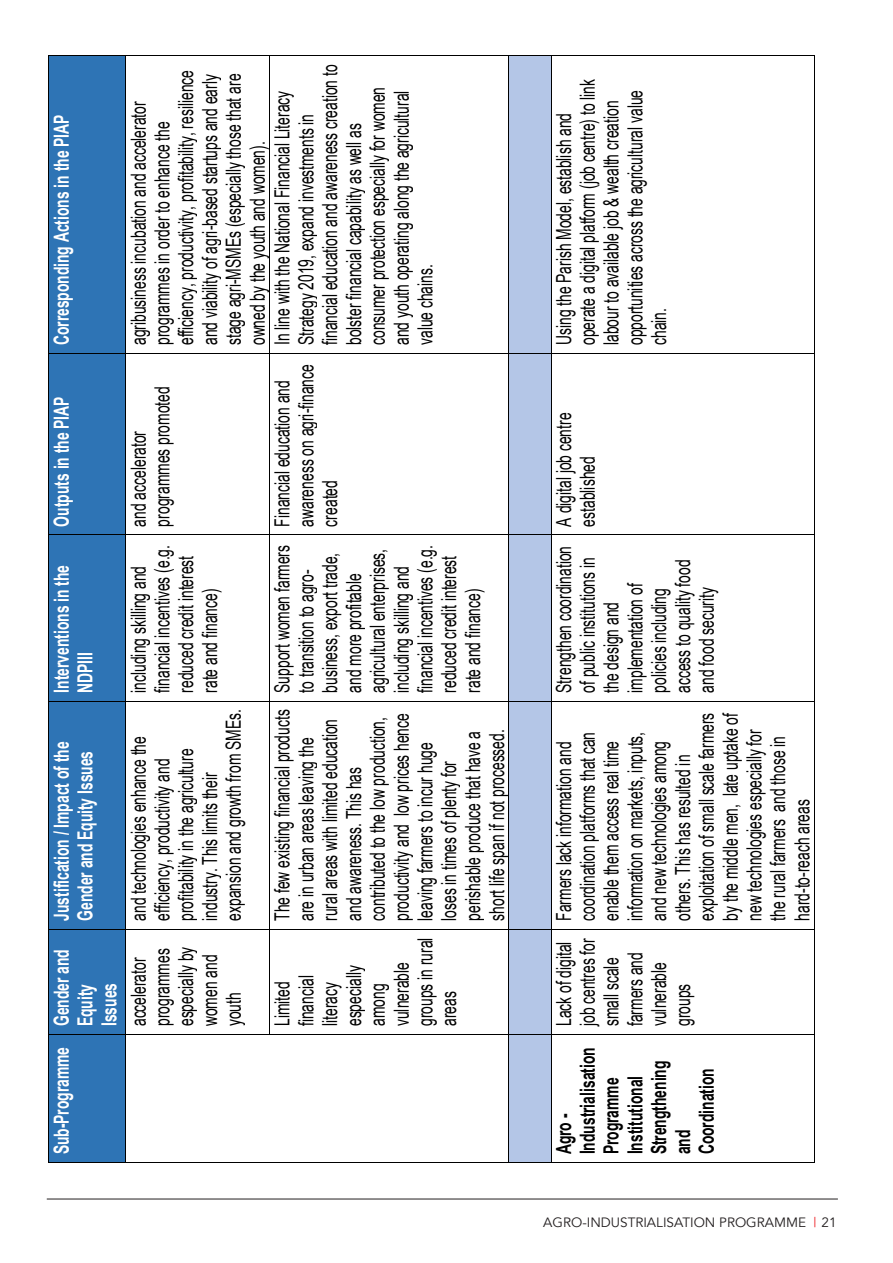
<style>
.page{position:relative;width:893px;height:1263px;background:#fff}
.page>*{position:absolute;margin:0;border:0;box-sizing:border-box;transform-origin:0 0}
.t1{font:20.85px/23.9px "Arial Narrow";color:#000;scale:.81 1}
.t2{font:700 20.85px/23.9px "Arial Narrow";color:#fff;scale:.81 1}
.t3{font:700 20.85px/23.9px "Arial Narrow";color:#000;scale:.81 1}
.t4{font:13.5px "Avenir";color:#231f20}
.s1{color:#ee1d23}
</style>
<div class="page">
<hr style="left:47px;top:1199px;width:791px;height:1px;background:#231f20">
<div style="left:49px;top:1035px;width:76px;height:127px;background:#2e74b5"></div>
<div style="left:49px;top:929px;width:76px;height:105px;background:#2e74b5"></div>
<div style="left:49px;top:701px;width:76px;height:228px;background:#2e74b5"></div>
<div style="left:49px;top:535px;width:76px;height:166px;background:#2e74b5"></div>
<div style="left:49px;top:354px;width:76px;height:180px;background:#2e74b5"></div>
<div style="left:49px;top:56px;width:76px;height:297px;background:#2e74b5"></div>
<hr style="left:48px;top:1035px;width:1px;height:127px;background:#000">
<hr style="left:48px;top:929px;width:1px;height:105px;background:#000">
<hr style="left:48px;top:701px;width:1px;height:228px;background:#000">
<hr style="left:48px;top:535px;width:1px;height:166px;background:#000">
<hr style="left:48px;top:354px;width:1px;height:180px;background:#000">
<hr style="left:48px;top:56px;width:1px;height:297px;background:#000">
<hr style="left:49px;top:1162px;width:76px;height:1px;background:#000">
<hr style="left:49px;top:1034px;width:76px;height:1px;background:#000">
<hr style="left:49px;top:929px;width:76px;height:1px;background:#000">
<hr style="left:49px;top:701px;width:76px;height:1px;background:#000">
<hr style="left:49px;top:534px;width:76px;height:1px;background:#000">
<hr style="left:49px;top:353px;width:76px;height:1px;background:#000">
<hr style="left:49px;top:55px;width:76px;height:1px;background:#000">
<hr style="left:125px;top:1035px;width:1px;height:127px;background:#000">
<hr style="left:125px;top:929px;width:1px;height:105px;background:#000">
<hr style="left:125px;top:701px;width:1px;height:228px;background:#000">
<hr style="left:125px;top:535px;width:1px;height:166px;background:#000">
<hr style="left:125px;top:354px;width:1px;height:180px;background:#000">
<hr style="left:125px;top:56px;width:1px;height:297px;background:#000">
<hr style="left:126px;top:1162px;width:143px;height:1px;background:#000">
<hr style="left:126px;top:1034px;width:143px;height:1px;background:#000">
<hr style="left:126px;top:929px;width:143px;height:1px;background:#000">
<hr style="left:126px;top:701px;width:143px;height:1px;background:#000">
<hr style="left:126px;top:534px;width:143px;height:1px;background:#000">
<hr style="left:126px;top:353px;width:143px;height:1px;background:#000">
<hr style="left:126px;top:55px;width:143px;height:1px;background:#000">
<hr style="left:269px;top:929px;width:1px;height:105px;background:#000">
<hr style="left:269px;top:701px;width:1px;height:228px;background:#000">
<hr style="left:269px;top:535px;width:1px;height:166px;background:#000">
<hr style="left:269px;top:354px;width:1px;height:180px;background:#000">
<hr style="left:269px;top:56px;width:1px;height:297px;background:#000">
<hr style="left:270px;top:1162px;width:238px;height:1px;background:#000">
<hr style="left:270px;top:1034px;width:238px;height:1px;background:#000">
<hr style="left:270px;top:929px;width:238px;height:1px;background:#000">
<hr style="left:270px;top:701px;width:238px;height:1px;background:#000">
<hr style="left:270px;top:534px;width:238px;height:1px;background:#000">
<hr style="left:270px;top:353px;width:238px;height:1px;background:#000">
<hr style="left:270px;top:55px;width:238px;height:1px;background:#000">
<div style="left:509px;top:1035px;width:42px;height:127px;background:#b4c6e7"></div>
<div style="left:509px;top:929px;width:42px;height:105px;background:#b4c6e7"></div>
<div style="left:509px;top:701px;width:42px;height:228px;background:#b4c6e7"></div>
<div style="left:509px;top:535px;width:42px;height:166px;background:#b4c6e7"></div>
<div style="left:509px;top:354px;width:42px;height:180px;background:#b4c6e7"></div>
<div style="left:509px;top:56px;width:42px;height:297px;background:#b4c6e7"></div>
<hr style="left:508px;top:1035px;width:1px;height:127px;background:#000">
<hr style="left:508px;top:929px;width:1px;height:105px;background:#000">
<hr style="left:508px;top:701px;width:1px;height:228px;background:#000">
<hr style="left:508px;top:535px;width:1px;height:166px;background:#000">
<hr style="left:508px;top:354px;width:1px;height:180px;background:#000">
<hr style="left:508px;top:56px;width:1px;height:297px;background:#000">
<hr style="left:509px;top:1162px;width:42px;height:1px;background:#000">
<hr style="left:509px;top:1034px;width:42px;height:1px;background:#000">
<hr style="left:509px;top:929px;width:42px;height:1px;background:#000">
<hr style="left:509px;top:701px;width:42px;height:1px;background:#000">
<hr style="left:509px;top:534px;width:42px;height:1px;background:#000">
<hr style="left:509px;top:353px;width:42px;height:1px;background:#000">
<hr style="left:509px;top:55px;width:42px;height:1px;background:#000">
<hr style="left:551px;top:1035px;width:1px;height:127px;background:#000">
<hr style="left:551px;top:929px;width:1px;height:105px;background:#000">
<hr style="left:551px;top:701px;width:1px;height:228px;background:#000">
<hr style="left:551px;top:535px;width:1px;height:166px;background:#000">
<hr style="left:551px;top:354px;width:1px;height:180px;background:#000">
<hr style="left:551px;top:56px;width:1px;height:297px;background:#000">
<hr style="left:552px;top:1162px;width:262px;height:1px;background:#000">
<hr style="left:814px;top:1035px;width:1px;height:127px;background:#000">
<hr style="left:552px;top:1034px;width:262px;height:1px;background:#000">
<hr style="left:814px;top:929px;width:1px;height:105px;background:#000">
<hr style="left:552px;top:929px;width:262px;height:1px;background:#000">
<hr style="left:814px;top:701px;width:1px;height:228px;background:#000">
<hr style="left:552px;top:701px;width:262px;height:1px;background:#000">
<hr style="left:814px;top:535px;width:1px;height:166px;background:#000">
<hr style="left:552px;top:534px;width:262px;height:1px;background:#000">
<hr style="left:814px;top:354px;width:1px;height:180px;background:#000">
<hr style="left:552px;top:353px;width:262px;height:1px;background:#000">
<hr style="left:814px;top:56px;width:1px;height:297px;background:#000">
<hr style="left:552px;top:55px;width:262px;height:1px;background:#000">
<p class="t2" style="left:48px;top:345px;width:286px;rotate:-90deg">Corresponding Actions in the PIAP</p>
<p class="t2" style="left:48px;top:526px;width:162px;rotate:-90deg">Outputs in the PIAP</p>
<p class="t2" style="left:48px;top:693px;width:159px;rotate:-90deg">Interventions in the<br>NDPIII</p>
<p class="t2" style="left:48px;top:921px;width:223px;rotate:-90deg">Justification / Impact of the<br>Gender and Equity Issues</p>
<p class="t2" style="left:48px;top:1026px;width:97px;text-indent:-128px;rotate:-90deg">Sub-Programme Gender and<br>Equity<br>Issues</p>
<p class="t1" style="left:269px;top:345px;width:348px;rotate:-90deg">In line with the National Financial Literacy Strategy 2019, expand investments in financial education and awareness creation to bolster financial capability as well as consumer protection especially for women and youth operating along the agricultural value chains.</p>
<p class="t1" style="left:126px;top:345px;width:341px;rotate:-90deg">agribusiness incubation and accelerator programmes in order to enhance the efficiency, productivity, profitability, resilience and viability of agri-based startups and early stage agri-MSMEs (especially those that are owned by the youth and women).</p>
<p class="t1" style="left:126px;top:526px;width:174px;rotate:-90deg">and accelerator programmes promoted</p>
<p class="t1" style="left:126px;top:693px;width:184px;rotate:-90deg">including skilling and financial incentives (e.g. reduced credit interest rate and finance)</p>
<p class="t1" style="left:126px;top:921px;width:263px;rotate:-90deg">and technologies enhance the efficiency, productivity and profitability in the agriculture industry. This limits their expansion and growth from SMEs.</p>
<p class="t1" style="left:126px;top:1026px;width:99px;rotate:-90deg">accelerator programmes especially by women and youth</p>
<p class="t1" style="left:269px;top:526px;width:202px;rotate:-90deg">Financial education and awareness on agri-finance created</p>
<p class="t1" style="left:269px;top:693px;width:184px;rotate:-90deg">Support women farmers to transition to agro&shy;business, export trade, and more profitable agricultural enterprises, including skilling and financial incentives (e.g. reduced credit interest rate and finance)</p>
<p class="t1" style="left:269px;top:921px;width:262px;rotate:-90deg">The few existing financial products are in urban areas leaving the rural areas with limited education and awareness. This has contributed to the low production, productivity and low prices hence leaving farmers to incur huge loses in times of plenty for perishable produce that have a short life span if not processed.</p>
<p class="t1" style="left:269px;top:1026px;width:111px;rotate:-90deg">Limited financial literacy especially among vulnerable groups in rural areas</p>
<p class="t1" style="left:551px;top:345px;width:330px;rotate:-90deg">Using the Parish Model, establish and operate a digital platform (job centre) to link labour to available job &amp; wealth creation opportunities across the agricultural value chain.</p>
<p class="t1" style="left:551px;top:526px;width:142px;rotate:-90deg">A digital job centre established</p>
<p class="t1" style="left:551px;top:693px;width:183px;rotate:-90deg">Strengthen coordination of public institutions in the design and implementation of policies including access to quality food and food security</p>
<p class="t1" style="left:551px;top:921px;width:258px;rotate:-90deg">Farmers lack information and coordination platforms that can enable them access real time information on markets, inputs, and new technologies among others. This has resulted in exploitation of small scale farmers by the middle men, late uptake of new technologies especially for the rural farmers and those in hard-to-reach areas</p>
<p class="t1" style="left:551px;top:1026px;width:110px;rotate:-90deg">Lack of digital job centres for small scale farmers and vulnerable groups</p>
<p class="t3" style="left:551px;top:1154px;width:134px;rotate:-90deg">Agro -<br>Industrialisation<br>Programme<br>Institutional<br>Strengthening and<br>Coordination</p>
<p class="t4" style="left:543px;top:1214px;width:295px">AGRO-INDUSTRIALISATION PROGRAMME <span class="s1">|</span> 21</p>
</div>
